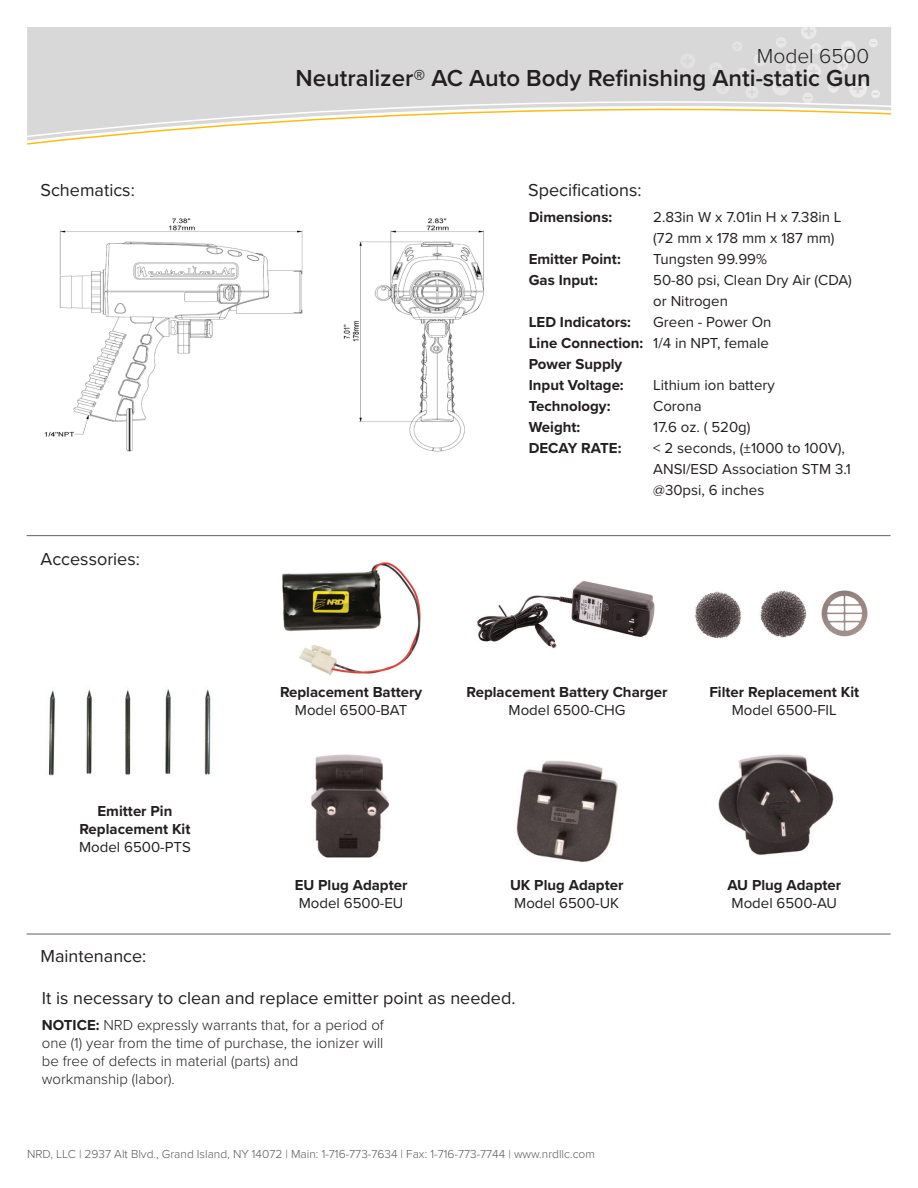
<style>
.page{position:relative;width:918px;height:1188px;background:#fff}
.page>*{position:absolute;margin:0;border:0;box-sizing:border-box;transform-origin:0 0}
.t1{font:600 24px "Proxima Nova";color:#231f20}
.t2{font:300 21px "Proxima Nova";color:#231f20}
.t3{font:18px "Proxima Nova";color:#231f20}
.t4{font:15px/21px "Proxima Nova";color:#231f20}
.t5{font:700 15px/21px "Proxima Nova";color:#231f20}
.t6{font:300 15px/18px "Proxima Nova";color:#231f20;text-align:justify}
.t7{font:300 12px "Proxima Nova";color:#57585a}
.s1{font-weight:400}
.s2{font-weight:700}
</style>
<div class="page">
<div style="left:27px;top:27px;width:864px;height:58px;background:#d8d8d8"></div>
<svg style="left:27px;top:85px;width:865px;height:53px"></svg>
<hr style="left:27px;top:535px;width:864px;height:1px;background:#616164">
<img style="left:44px;top:218px;width:440px;height:234px">
<hr style="left:27px;top:934px;width:864px;height:1px;background:#616164">
<img style="left:282px;top:562px;width:139px;height:114px">
<img style="left:477px;top:581px;width:178px;height:67px">
<img style="left:695px;top:590px;width:173px;height:49px">
<img style="left:311px;top:754px;width:78px;height:104px">
<img style="left:516px;top:760px;width:102px;height:102px">
<img style="left:718px;top:754px;width:116px;height:101px">
<img style="left:48px;top:689px;width:163px;height:87px">
<svg style="left:680px;top:53px;width:15px;height:16px"></svg>
<svg style="left:828px;top:82px;width:11px;height:11px"></svg>
<svg style="left:837px;top:41px;width:19px;height:30px"></svg>
<svg style="left:869px;top:39px;width:9px;height:8px"></svg>
<svg style="left:849px;top:80px;width:31px;height:18px"></svg>
<svg style="left:709px;top:27px;width:112px;height:76px;background:#dadada"></svg>
<p class="t2" style="left:757px;top:41px;width:114px">Model 6500</p>
<p class="t3" style="left:40px;top:177px;width:96px">Schematics:</p>
<p class="t3" style="left:40px;top:546px;width:101px">Accessories:</p>
<p class="t5" style="left:98px;top:801px;width:76px">Emitter Pin</p>
<p class="t5" style="left:79px;top:819px;width:113px">Replacement Kit</p>
<p class="t4" style="left:79px;top:836px;width:113px">Model 6500-PTS</p>
<p class="t3" style="left:40px;top:943px;width:107px">Maintenance:</p>
<p class="t1" style="left:296px;top:60px;width:577px">Neutralizer® AC Auto Body Refinishing Anti-static Gun</p>
<p class="t3" style="left:528px;top:177px;width:115px">Specifications:</p>
<p class="t5" style="left:529px;top:206px;width:85px">Dimensions:</p>
<p class="t4" style="left:653px;top:206px;width:190px">2.83in W x 7.01in H x 7.38in L</p>
<p class="t4" style="left:653px;top:227px;width:183px">(72 mm x 178 mm x 187 mm)</p>
<p class="t5" style="left:529px;top:248px;width:94px">Emitter Point:</p>
<p class="t4" style="left:653px;top:248px;width:115px">Tungsten 99.99%</p>
<p class="t5" style="left:529px;top:269px;width:71px">Gas Input:</p>
<p class="t4" style="left:653px;top:269px;width:200px">50-80 psi, Clean Dry Air (CDA) or Nitrogen</p>
<p class="t5" style="left:529px;top:311px;width:104px">LED Indicators:</p>
<p class="t4" style="left:653px;top:311px;width:120px">Green - Power On</p>
<p class="t5" style="left:529px;top:332px;width:242px">Line Connection: <span class="s1">1/4 in NPT, female</span></p>
<p class="t5" style="left:529px;top:353px;width:96px">Power Supply<br>Input Voltage:</p>
<p class="t4" style="left:653px;top:374px;width:123px">Lithium ion battery</p>
<p class="t5" style="left:529px;top:395px;width:83px">Technology:</p>
<p class="t4" style="left:653px;top:395px;width:50px">Corona</p>
<p class="t5" style="left:529px;top:416px;width:53px">Weight:</p>
<p class="t4" style="left:653px;top:416px;width:99px">17.6 oz. ( 520g)</p>
<p class="t5" style="left:529px;top:437px;width:94px">DECAY RATE:</p>
<p class="t4" style="left:653px;top:437px;width:193px">&lt; 2 seconds, (±1000 to 100V),</p>
<p class="t4" style="left:653px;top:458px;width:199px">ANSI/ESD Association STM 3.1 @30psi, 6 inches</p>
<p class="t5" style="left:280px;top:681px;width:144px">Replacement Battery</p>
<p class="t4" style="left:295px;top:699px;width:114px">Model 6500-BAT</p>
<p class="t5" style="left:467px;top:681px;width:203px">Replacement Battery Charger</p>
<p class="t4" style="left:509px;top:699px;width:119px">Model 6500-CHG</p>
<p class="t5" style="left:709px;top:681px;width:151px">Filter Replacement Kit</p>
<p class="t4" style="left:732px;top:699px;width:107px">Model 6500-FIL</p>
<p class="t5" style="left:295px;top:874px;width:114px">EU Plug Adapter</p>
<p class="t4" style="left:299px;top:892px;width:106px">Model 6500-EU</p>
<p class="t5" style="left:510px;top:874px;width:115px">UK Plug Adapter</p>
<p class="t4" style="left:514px;top:892px;width:107px">Model 6500-UK</p>
<p class="t5" style="left:727px;top:874px;width:115px">AU Plug Adapter</p>
<p class="t4" style="left:732px;top:892px;width:107px">Model 6500-AU</p>
<p class="t3" style="left:42px;top:985px;width:475px">It is necessary to clean and replace emitter point as needed.</p>
<p class="t6" style="left:42px;top:1015px;width:344px"><span class="s2">NOTICE:</span> NRD expressly warrants that, for a period of one (1) year from the time of purchase, the ionizer will be free of defects in material (parts) and</p>
<p class="t6" style="left:42px;top:1069px;width:135px">workmanship (labor).</p>
<p class="t7" style="left:27px;top:1145px;width:569px">NRD, LLC | 2937 Alt Blvd., Grand Island, NY 14072 | Main: 1-716-773-7634 | Fax: 1-716-773-7744 | www.nrdllc.com</p>
</div>
